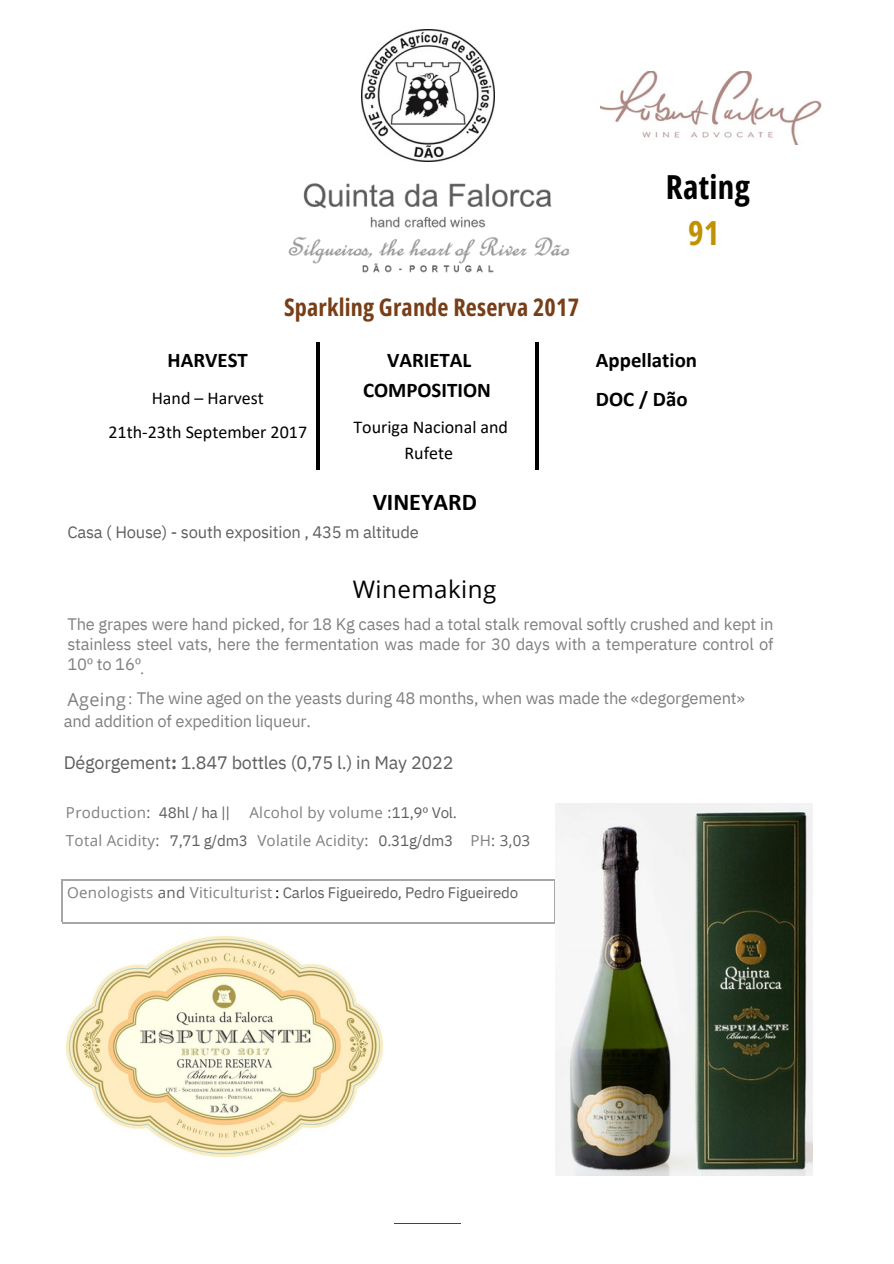
<style>
.page{position:relative;width:894px;height:1264px;background:#fff}
.page>*{position:absolute;margin:0;border:0;box-sizing:border-box;transform-origin:0 0}
.t1{font:700 33.15px/46.2px "Open Sans Condensed";letter-spacing:.01em;color:#000;text-align:center}
.t2{font:700 24.15px "Open Sans Condensed";letter-spacing:.01em;color:#773e18}
.t3{font:24.15px "Open Sans";letter-spacing:.02em;color:#000}
.t4{font:700 24.15px "Calibri";color:#000}
.t5{font:700 20.85px/30.3px "Calibri";color:#000;text-align:center}
.t6{font:18px/25.8px "Calibri";color:#000;text-align:center}
.t7{font:18px "IBM Plex Sans";letter-spacing:-.015em;color:#5f5f5f}
.t8{font:18px "Open Sans";letter-spacing:.02em;color:#808080}
.t9{font:16.65px "IBM Plex Sans";letter-spacing:-.015em;color:#808080}
.t10{font:16.5px/20.2px "IBM Plex Sans";letter-spacing:-.015em;color:#808080;text-align:justify}
.t11{font:16.5px "IBM Plex Sans";letter-spacing:-.015em;color:#5f5f5f}
.t12{font:15.15px "IBM Plex Sans";letter-spacing:-.015em;color:#5f5f5f}
.t13{font:15.15px "Open Sans";letter-spacing:.02em;color:#7f7f7f}
.t14{font:15.15px "Open Sans";color:#5f5f5f}
.t15{font:15.15px "IBM Plex Sans";color:#808080}
.s1{color:#c09100}
.s2{font-size:15.15px}
.s3{font-weight:700}
.s4{color:#5f5f5f}
.s5{color:#7f7f7f}
.s6{font-family:"IBM Plex Sans";color:#5f5f5f}
.s7{font-family:"Open Sans";color:#7f7f7f}
.s8{font-family:"Open Sans"}
.s9{color:#000}
</style>
<div class="page">
<img style="left:361px;top:29px;width:133px;height:133px">
<img style="left:288px;top:183px;width:282px;height:90px">
<hr style="left:316px;top:342px;width:4px;height:127px;background:#000">
<hr style="left:393px;top:1223px;width:67px;height:1px;background:#085296">
<svg style="left:535px;top:342px;width:3px;height:127px"></svg>
<hr style="left:62px;top:879px;width:1px;height:43px;background:#a6a6a6">
<hr style="left:554px;top:879px;width:1px;height:43px;background:#a6a6a6">
<hr style="left:62px;top:878px;width:493px;height:2px;background:#a6a6a6">
<hr style="left:62px;top:922px;width:493px;height:1px;background:#a6a6a6">
<img style="left:600px;top:71px;width:220px;height:73px">
<img style="left:555px;top:803px;width:256px;height:372px">
<img style="left:67px;top:936px;width:316px;height:220px">
<p class="t2" style="left:284px;top:290px;width:296px">Sparkling Grande Reserva 2017</p>
<p class="t1" style="left:665px;top:162px;width:85px">Rating<br><span class="s1">91</span></p>
<p class="t5" style="left:167px;top:346px;width:82px">HARVEST</p>
<p class="t5" style="left:363px;top:346px;width:129px">VARIETAL<br>COMPOSITION</p>
<p class="t5" style="left:595px;top:346px;width:103px">Appellation</p>
<p class="t6" style="left:152px;top:386px;width:114px">Hand – Harvest</p>
<p class="t5" style="left:595px;top:386px;width:93px">DOC / Dão</p>
<p class="t6" style="left:353px;top:416px;width:156px">Touriga Nacional and<br>Rufete</p>
<p class="t6" style="left:108px;top:420px;width:200px">21th-23th September 2017</p>
<p class="t4" style="left:372px;top:491px;width:106px">VINEYARD</p>
<p class="t11" style="left:67px;top:521px;width:353px">Casa ( House) - south exposition , 435 m altitude</p>
<p class="t3" style="left:353px;top:572px;width:145px">Winemaking</p>
<p class="t10" style="left:67px;top:613px;width:707px">The grapes were hand picked, for 18 Kg cases had a total stalk removal softly crushed and kept in stainless steel vats, here the fermentation was made for 30 days with a temperature control of 10º to 16º</p>
<p class="t15" style="left:140px;top:658px;width:6px">.</p>
<p class="t9" style="left:128px;top:687px;width:618px"><span class="s2">:</span> The wine aged on the yeasts during 48 months, when was made the «degorgement»</p>
<p class="t8" style="left:67px;top:687px;width:60px">Ageing</p>
<p class="t10" style="left:64px;top:711px;width:248px">and addition of expedition liqueur.</p>
<p class="t7" style="left:64px;top:750px;width:391px">Dégorgement<span class="s3">:</span> 1.847 bottles (0,75 l.) in May 2022</p>
<p class="t13" style="left:66px;top:802px;width:86px">Production<span class="s4">:</span></p>
<p class="t13" style="left:66px;top:829px;width:95px">Total Acidity<span class="s4">:</span></p>
<p class="t12" style="left:170px;top:830px;width:80px">7,71 g/dm3</p>
<p class="t13" style="left:257px;top:829px;width:113px">Volatile Acidity<span class="s4">:</span></p>
<p class="t12" style="left:378px;top:830px;width:76px">0.31g/dm3</p>
<p class="t14" style="left:470px;top:829px;width:61px"><span class="s5">PH</span>: 3,03</p>
<p class="t12" style="left:159px;top:802px;width:73px">48hl / ha ||</p>
<p class="t13" style="left:249px;top:802px;width:209px">Alcohol by volume <span class="s4">:</span><span class="s6">11,9º Vol.</span></p>
<p class="t12" style="left:67px;top:882px;width:452px"><span class="s7">Oenologists</span> <span class="s8">and</span> <span class="s7">Viticulturist</span> <span class="s9">:</span> Carlos Figueiredo, Pedro Figueiredo</p>
</div>
